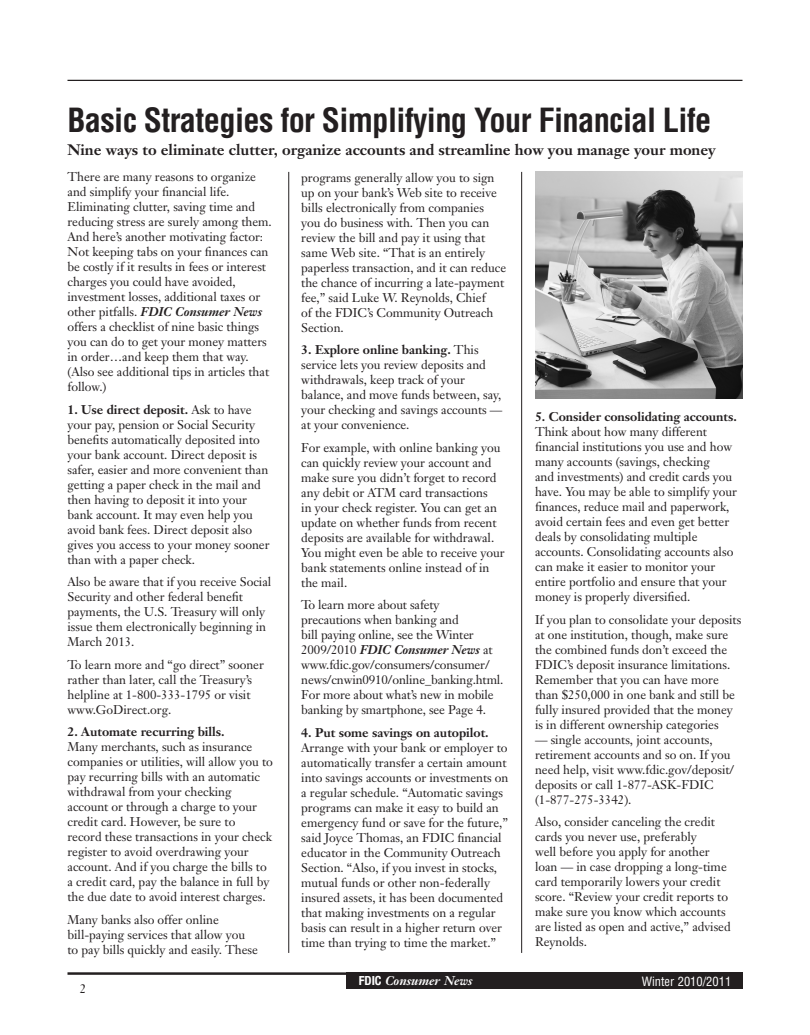
<style>
.page{position:relative;width:810px;height:1035px;background:#fff}
.page>*{position:absolute;margin:0;border:0;box-sizing:border-box;transform-origin:0 0}
.t1{font:700 condensed 32.5px "Helvetica";letter-spacing:-.02em;color:#231f20}
.t2{font:700 15px "Janson Text";color:#231f20}
.t3{font:12.5px/15px "Janson Text";letter-spacing:-.005em;color:#231f20}
.t4{font:700 12.5px "Janson Text";letter-spacing:-.005em;color:#231f20}
.t5{font:italic 700 12.5px "Janson Text";color:#fff}
.t6{font:condensed 12.5px "Helvetica";color:#fff}
.s1{font-weight:700}
.s2{font-weight:700;font-style:italic}
.s3{font-family:"Helvetica Neue";font-style:normal;font-stretch:condensed}
</style>
<div class="page">
<hr style="left:68px;top:80px;width:675px;height:1px;background:#231f20">
<hr style="left:68px;top:972px;width:675px;height:3px;background:#231f20">
<div style="left:346px;top:972px;width:396px;height:17px;background:#231f20"></div>
<img style="left:535px;top:172px;width:207px;height:227px">
<hr style="left:289px;top:172px;width:1px;height:781px;background:#231f20">
<hr style="left:521px;top:172px;width:1px;height:781px;background:#231f20">
<h1 class="t1" style="left:68px;top:99px;width:646px">Basic Strategies for Simplifying Your Financial Life</h1>
<p class="t2" style="left:68px;top:140px;width:650px">Nine ways to eliminate clutter, organize accounts and streamline how you manage your money</p>
<p class="t3" style="left:301px;top:170px;width:206px">programs generally allow you to sign up on your bank’s Web site to receive bills electronically from companies you do business with. Then you can review the bill and pay it using that same Web site. “That is an entirely paperless transaction, and it can reduce the chance of incurring a late-payment fee,” said Luke W. Reynolds, Chief<br>of the FDIC’s Community Outreach Section.</p>
<p class="t3" style="left:301px;top:342px;width:203px"><span class="s1">3. Explore online banking.</span> This service lets you review deposits and withdrawals, keep track of your balance, and move funds between, say, your checking and savings accounts — at your convenience.</p>
<p class="t3" style="left:301px;top:440px;width:205px">For example, with online banking you can quickly review your account and make sure you didn’t forget to record any debit or ATM card transactions<br>in your check register. You can get an update on whether funds from recent deposits are available for withdrawal.<br>You might even be able to receive your bank statements online instead of in the mail.</p>
<p class="t3" style="left:301px;top:597px;width:204px">To learn more about safety<br>precautions when banking and<br>bill paying online, see the Winter 2009/2010 <span class="s2">FDIC Consumer News</span> at www.fdic.gov/consumers/consumer/ news/cnwin0910/online_banking.html.<br>For more about what’s new in mobile banking by smartphone, see Page 4.</p>
<p class="t4" style="left:301px;top:724px;width:189px">4. Put some savings on autopilot.</p>
<p class="t3" style="left:301px;top:740px;width:209px">Arrange with your bank or employer to automatically transfer a certain amount into savings accounts or investments on a regular schedule. “Automatic savings programs can make it easy to build an emergency fund or save for the future,” said Joyce Thomas, an FDIC financial educator in the Community Outreach Section. “Also, if you invest in stocks, mutual funds or other non-federally insured assets, it has been documented that making investments on a regular basis can result in a higher return over time than trying to time the market.”</p>
<p class="t3" style="left:68px;top:169px;width:206px">There are many reasons to organize and simplify your financial life.<br>Eliminating clutter, saving time and reducing stress are surely among them.<br>And here’s another motivating factor:<br>Not keeping tabs on your finances can be costly if it results in fees or interest charges you could have avoided, investment losses, additional taxes or other pitfalls. <span class="s2">FDIC Consumer News </span>offers a checklist of nine basic things you can do to get your money matters in order…and keep them that way. (Also see additional tips in articles that follow.)</p>
<p class="t3" style="left:68px;top:402px;width:204px"><span class="s1">1. Use direct deposit.</span> Ask to have your pay, pension or Social Security benefits automatically deposited into your bank account. Direct deposit is safer, easier and more convenient than getting a paper check in the mail and then having to deposit it into your bank account. It may even help you avoid bank fees. Direct deposit also gives you access to your money sooner than with a paper check.</p>
<p class="t3" style="left:68px;top:574px;width:205px">Also be aware that if you receive Social<br>Security and other federal benefit payments, the U.S. Treasury will only issue them electronically beginning in<br>March 2013.</p>
<p class="t3" style="left:68px;top:657px;width:198px">To learn more and “go direct” sooner rather than later, call the Treasury’s helpline at 1-800-333-1795 or visit www.GoDirect.org.</p>
<p class="t4" style="left:68px;top:724px;width:159px">2. Automate recurring bills.</p>
<p class="t3" style="left:68px;top:739px;width:207px">Many merchants, such as insurance companies or utilities, will allow you to pay recurring bills with an automatic withdrawal from your checking account or through a charge to your credit card. However, be sure to<br>record these transactions in your check register to avoid overdrawing your account. And if you charge the bills to a credit card, pay the balance in full by the due date to avoid interest charges.</p>
<p class="t3" style="left:68px;top:912px;width:192px">Many banks also offer online bill-paying services that allow you to pay bills quickly and easily. These</p>
<p class="t4" style="left:535px;top:409px;width:203px">5. Consider consolidating accounts.</p>
<p class="t3" style="left:535px;top:424px;width:204px">Think about how many different financial institutions you use and how many accounts (savings, checking<br>and investments) and credit cards you have. You may be able to simplify your finances, reduce mail and paperwork, avoid certain fees and even get better deals by consolidating multiple accounts. Consolidating accounts also can make it easier to monitor your entire portfolio and ensure that your money is properly diversified.</p>
<p class="t3" style="left:535px;top:612px;width:208px">If you plan to consolidate your deposits at one institution, though, make sure the combined funds don’t exceed the FDIC’s deposit insurance limitations.<br>Remember that you can have more than $250,000 in one bank and still be fully insured provided that the money is in different ownership categories</p>
<p class="t3" style="left:535px;top:732px;width:201px">— single accounts, joint accounts, retirement accounts and so on. If you need help, visit www.fdic.gov/deposit/ deposits or call 1-877-ASK-FDIC (1-877-275-3342).</p>
<p class="t3" style="left:535px;top:814px;width:197px">Also, consider canceling the credit cards you never use, preferably<br>well before you apply for another loan — in case dropping a long-time card temporarily lowers your credit score. “Review your credit reports to make sure you know which accounts are listed as open and active,” advised<br>Reynolds.</p>
<p class="t3" style="left:80px;top:982px;width:8px">2</p>
<p class="t5" style="left:359px;top:973px;width:115px"><span class="s3">FDIC</span> Consumer News</p>
<p class="t6" style="left:642px;top:973px;width:91px">Winter 2010/2011</p>
</div>
